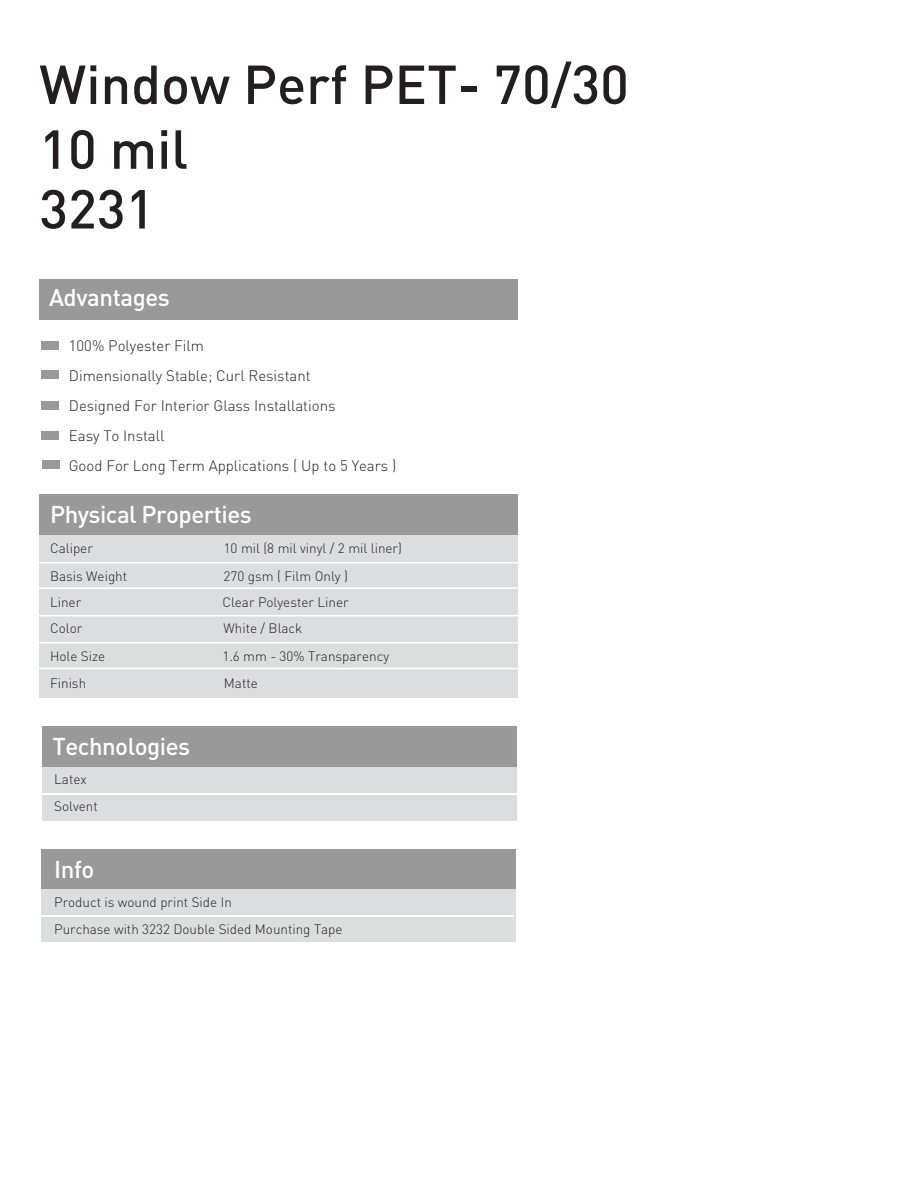
<style>
.page{position:relative;width:918px;height:1188px;background:#fff}
.page>*{position:absolute;margin:0;border:0;box-sizing:border-box;transform-origin:0 0}
.t1{font:500 54px/64.8px "DIN Pro";color:#231f20}
.t2{font:500 24px "DIN Pro";letter-spacing:-.02em;color:#fff}
.t3{font:300 15px/30px "DIN Pro";color:#231f20}
.t4{font:300 13.5px/27px "DIN Pro";color:#231f20}
</style>
<div class="page">
<div style="left:41px;top:849px;width:475px;height:41px;background:#999"></div>
<div style="left:41px;top:890px;width:475px;height:52px;background:#dcdddf"></div>
<div style="left:39px;top:279px;width:478px;height:41px;background:#999"></div>
<div style="left:41px;top:370px;width:17px;height:9px;background:#999"></div>
<div style="left:41px;top:401px;width:18px;height:9px;background:#999"></div>
<div style="left:42px;top:431px;width:17px;height:9px;background:#999"></div>
<div style="left:42px;top:460px;width:17px;height:9px;background:#999"></div>
<div style="left:41px;top:341px;width:17px;height:9px;background:#999"></div>
<div style="left:42px;top:726px;width:474px;height:41px;background:#999"></div>
<div style="left:40px;top:535px;width:478px;height:163px;background:#dcdddf"></div>
<div style="left:40px;top:495px;width:478px;height:40px;background:#999"></div>
<hr style="left:28px;top:562px;width:498px;height:2px;background:#fff">
<hr style="left:28px;top:587px;width:498px;height:2px;background:#fff">
<hr style="left:23px;top:668px;width:497px;height:1px;background:#fff">
<hr style="left:24px;top:642px;width:497px;height:1px;background:#fff">
<hr style="left:28px;top:615px;width:503px;height:1px;background:#fff">
<div style="left:42px;top:767px;width:474px;height:53px;background:#dcdddf"></div>
<hr style="left:31px;top:794px;width:495px;height:1px;background:#fff">
<hr style="left:18px;top:915px;width:495px;height:2px;background:#fff">
<h1 class="t1" style="left:39px;top:50px;width:591px">Window Perf PET- 70/30<br>10 mil</h1>
<h1 class="t1" style="left:39px;top:174px;width:117px">3231</h1>
<h2 class="t2" style="left:49px;top:281px;width:122px">Advantages</h2>
<p class="t3" style="left:69px;top:330px;width:137px">100% Polyester Film</p>
<p class="t3" style="left:69px;top:360px;width:243px">Dimensionally Stable; Curl Resistant</p>
<p class="t3" style="left:69px;top:390px;width:329px">Designed For Interior Glass Installations<br>Easy To Install<br>Good For Long Term Applications ( Up to 5 Years )</p>
<h2 class="t2" style="left:50px;top:498px;width:203px">Physical Properties</h2>
<p class="t4" style="left:50px;top:534px;width:44px">Caliper</p>
<p class="t4" style="left:224px;top:534px;width:180px">10 mil (8 mil vinyl / 2 mil liner)</p>
<p class="t4" style="left:50px;top:562px;width:79px">Basis Weight</p>
<p class="t4" style="left:224px;top:562px;width:126px">270 gsm ( Film Only )</p>
<p class="t4" style="left:50px;top:614px;width:34px">Color</p>
<p class="t4" style="left:223px;top:614px;width:80px">White / Black</p>
<p class="t4" style="left:50px;top:642px;width:57px">Hole Size</p>
<p class="t4" style="left:222px;top:642px;width:168px">1.6 mm - 30% Transparency</p>
<p class="t4" style="left:50px;top:588px;width:33px">Liner</p>
<p class="t4" style="left:222px;top:588px;width:128px">Clear Polyester Liner</p>
<p class="t4" style="left:50px;top:669px;width:38px">Finish</p>
<p class="t4" style="left:224px;top:669px;width:35px">Matte</p>
<h2 class="t2" style="left:52px;top:730px;width:139px">Technologies</h2>
<p class="t4" style="left:54px;top:765px;width:45px">Latex<br>Solvent</p>
<h2 class="t2" style="left:54px;top:853px;width:42px">Info</h2>
<p class="t4" style="left:54px;top:888px;width:179px">Product is wound print Side In</p>
<p class="t4" style="left:54px;top:915px;width:290px">Purchase with 3232 Double Sided Mounting Tape</p>
</div>
